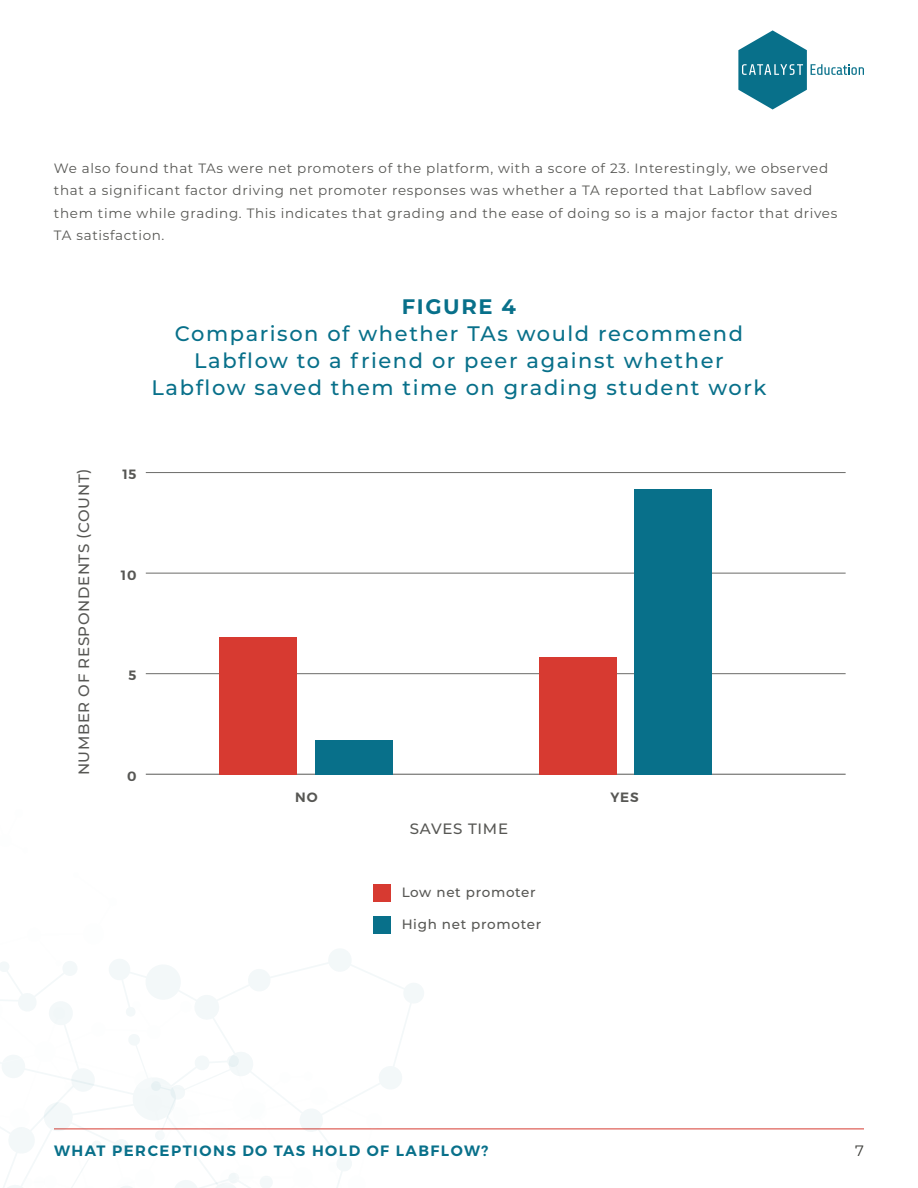
<style>
.page{position:relative;width:918px;height:1188px;background:#fff}
.page>*{position:absolute;margin:0;border:0;box-sizing:border-box;transform-origin:0 0}
.t1{font:500 21px/27px "Montserrat";letter-spacing:.075em;color:#08708a;text-align:center}
.t2{font:700 21px "Montserrat";letter-spacing:.075em;color:#08708a}
.t3{font:500 15px "Montserrat";letter-spacing:.04em;color:#575754}
.t4{font:600 15px "Montserrat";letter-spacing:.1em;color:#08708a}
.t5{font:15px "Montserrat";color:#393a36}
.t6{font:13.5px/22.5px "Montserrat";letter-spacing:.05em;color:#575754}
.t7{font:500 13.5px "Montserrat";letter-spacing:.05em;color:#575754}
.t8{font:600 13.5px "Montserrat";letter-spacing:.06em;color:#575754}
</style>
<div class="page">
<svg style="left:738px;top:30px;width:126px;height:80px"></svg>
<hr style="left:54px;top:1129px;width:810px;height:1px;background:#d73a31">
<hr style="left:146px;top:774px;width:700px;height:1px;background:#6b6b69">
<hr style="left:146px;top:673px;width:700px;height:1px;background:#6b6b69">
<hr style="left:146px;top:573px;width:700px;height:1px;background:#6b6b69">
<hr style="left:146px;top:472px;width:700px;height:1px;background:#6b6b69">
<div style="left:374px;top:884px;width:17px;height:18px;background:#d73a31"></div>
<div style="left:374px;top:916px;width:17px;height:18px;background:#08708a"></div>
<div style="left:315px;top:740px;width:78px;height:35px;background:#08708a"></div>
<div style="left:220px;top:637px;width:77px;height:138px;background:#d73a31"></div>
<svg style="left:0;top:949px;width:425px;height:181px"></svg>
<svg style="left:0;top:1087px;width:383px;height:101px"></svg>
<div style="left:634px;top:489px;width:78px;height:286px;background:#08708a"></div>
<div style="left:539px;top:657px;width:78px;height:118px;background:#d73a31"></div>
<p class="t6" style="left:54px;top:156px;width:785px">We also found that TAs were net promoters of the platform, with a score of 23. Interestingly, we observed that a significant factor driving net promoter responses was whether a TA reported that Labflow saved them time while grading. This indicates that grading and the ease of doing so is a major factor that drives TA satisfaction.</p>
<p class="t3" style="left:73px;top:775px;width:308px;rotate:-90deg">NUMBER OF RESPONDENTS (COUNT)</p>
<h1 class="t2" style="left:402px;top:291px;width:116px">FIGURE 4</h1>
<h1 class="t1" style="left:152px;top:319px;width:616px">Comparison of whether TAs would recommend<br>Labflow to a friend or peer against whether<br>Labflow saved them time on grading student work</h1>
<p class="t8" style="left:122px;top:466px;width:16px">15</p>
<p class="t8" style="left:121px;top:567px;width:17px">10</p>
<p class="t8" style="left:129px;top:667px;width:9px">5</p>
<p class="t8" style="left:127px;top:768px;width:11px">0</p>
<p class="t8" style="left:295px;top:789px;width:24px">NO</p>
<p class="t8" style="left:610px;top:789px;width:30px">YES</p>
<p class="t3" style="left:410px;top:819px;width:100px">SAVES TIME</p>
<p class="t7" style="left:402px;top:883px;width:136px">Low net promoter</p>
<p class="t7" style="left:402px;top:915px;width:141px">High net promoter</p>
<p class="t4" style="left:54px;top:1142px;width:436px">WHAT PERCEPTIONS DO TAS HOLD OF LABFLOW?</p>
<p class="t5" style="left:855px;top:1141px;width:10px">7</p>
</div>
